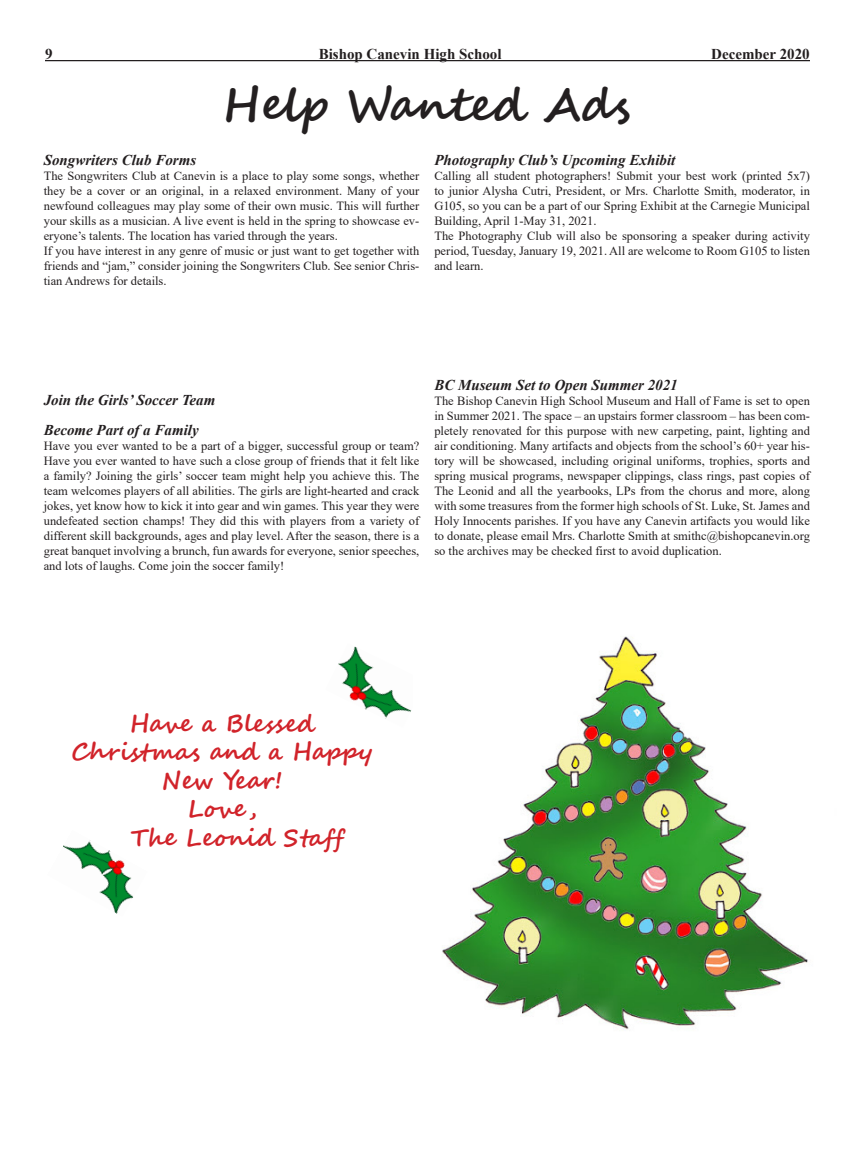
<style>
.page{position:relative;width:855px;height:1170px;background:#fff}
.page>*{position:absolute;margin:0;border:0;box-sizing:border-box;transform-origin:0 0}
.Photo_Credit{font:700 45px "Segoe Script";color:#231f20}
.Photo_Credit-2{font:700 23.75px/28.5px "Segoe Script";color:#d1232a;text-align:center}
.BK_Body_Text{font:italic 700 15px "Times New Roman";color:#231f20}
.Photo_Credit-3{font:700 15px "Times New Roman";color:#231f20}
.BK_Body_Text-2{font:12.5px/15px "Times New Roman";color:#231f20;text-align:justify}
</style>
<div class="page">
<hr style="left:45px;top:60px;width:765px;height:1px;background:#231f20">
<img style="left:338px;top:646px;width:74px;height:73px">
<img style="left:63px;top:840px;width:71px;height:74px">
<img style="left:442px;top:636px;width:366px;height:394px">
<p class="Photo_Credit-3" style="left:45px;top:43px;width:9px">9</p>
<p class="Photo_Credit-3" style="left:319px;top:43px;width:184px">Bishop Canevin High School</p>
<p class="Photo_Credit-3" style="left:711px;top:43px;width:100px">December 2020</p>
<p class="Photo_Credit" style="left:223px;top:69px;width:409px">Help Wanted Ads</p>
<p class="BK_Body_Text" style="left:44px;top:150px;width:154px">Songwriters Club Forms</p>
<p class="BK_Body_Text-2" style="left:44px;top:168px;width:377px">The Songwriters Club at Canevin is a place to play some songs, whether they be a cover or an original, in a relaxed environment. Many of your newfound colleagues may play some of their own music. This will further your skills as a musician. A live event is held in the spring to showcase ev&shy;eryone’s talents. The location has varied through the years.</p>
<p class="BK_Body_Text-2" style="left:44px;top:243px;width:377px">If you have interest in any genre of music or just want to get together with friends and “jam,” consider joining the Songwriters Club. See senior Chris&shy;tian Andrews for details.</p>
<p class="BK_Body_Text" style="left:434px;top:150px;width:243px">Photography Club’s Upcoming Exhibit</p>
<p class="BK_Body_Text-2" style="left:434px;top:168px;width:377px">Calling all student photographers! Submit your best work (printed 5x7) to junior Alysha Cutri, President, or Mrs. Charlotte Smith, moderator, in G105, so you can be a part of our Spring Exhibit at the Carnegie Municipal Building, April 1-May 31, 2021.</p>
<p class="BK_Body_Text-2" style="left:434px;top:228px;width:377px">The Photography Club will also be sponsoring a speaker during activity period, Tuesday, January 19, 2021. All are welcome to Room G105 to listen and learn.</p>
<p class="BK_Body_Text" style="left:44px;top:390px;width:173px">Join the Girls’ Soccer Team</p>
<p class="BK_Body_Text" style="left:44px;top:420px;width:156px">Become Part of a Family</p>
<p class="BK_Body_Text-2" style="left:44px;top:438px;width:377px">Have you ever wanted to be a part of a bigger, successful group or team?<br>Have you ever wanted to have such a close group of friends that it felt like a family? Joining the girls’ soccer team might help you achieve this. The team welcomes players of all abilities. The girls are light-hearted and crack jokes, yet know how to kick it into gear and win games. This year they were undefeated section champs! They did this with players from a variety of different skill backgrounds, ages and play level. After the season, there is a great banquet involving a brunch, fun awards for everyone, senior speeches, and lots of laughs. Come join the soccer family!</p>
<p class="BK_Body_Text" style="left:434px;top:375px;width:245px">BC Museum Set to Open Summer 2021</p>
<p class="BK_Body_Text-2" style="left:434px;top:393px;width:377px">The Bishop Canevin High School Museum and Hall of Fame is set to open in Summer 2021. The space – an upstairs former classroom – has been com&shy;pletely renovated for this purpose with new carpeting, paint, lighting and air conditioning. Many artifacts and objects from the school’s 60+ year his&shy;tory will be showcased, including original uniforms, trophies, sports and spring musical programs, newspaper clippings, class rings, past copies of The Leonid and all the yearbooks, LPs from the chorus and more, along with some treasures from the former high schools of St. Luke, St. James and Holy Innocents parishes. If you have any Canevin artifacts you would like to donate, please email Mrs. Charlotte Smith at smithc@bishopcanevin.org so the archives may be checked first to avoid duplication.</p>
<p class="Photo_Credit-2" style="left:71px;top:710px;width:303px">Have a Blessed<br>Christmas and a Happy<br>New Year!</p>
<p class="Photo_Credit-2" style="left:187px;top:795px;width:71px">Love,</p>
<p class="Photo_Credit-2" style="left:131px;top:824px;width:214px">The Leonid Staff</p>
</div>
